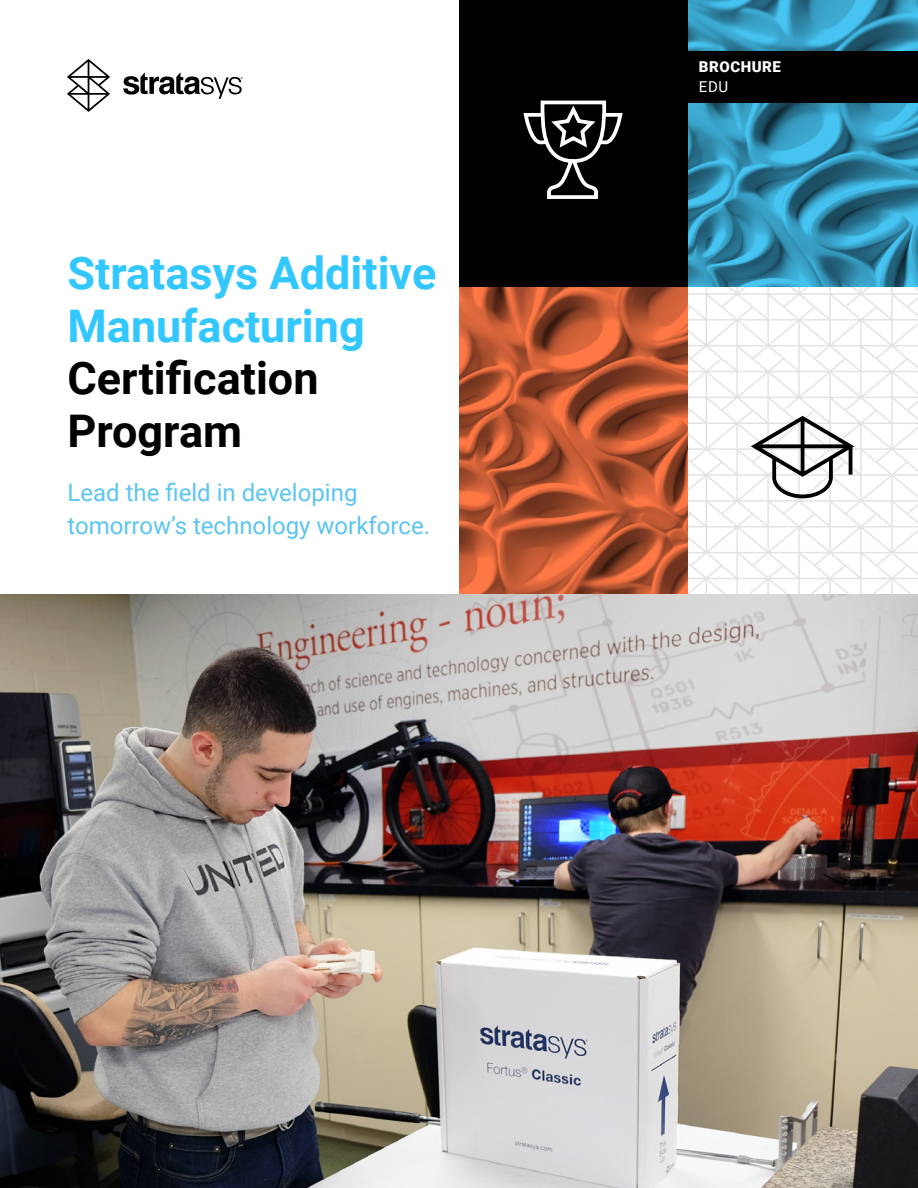
<style>
.page{position:relative;width:918px;height:1188px;background:#fff}
.page>*{position:absolute;margin:0;border:0;box-sizing:border-box;transform-origin:0 0}
.t1{font:700 45px/52.5px "Roboto";color:#32c8ff}
.t2{font:700 45px/52.5px "Roboto";color:#000}
.t3{font:24px/33px "Roboto";color:#5cc4f1}
.t4{font:900 15px "Roboto";letter-spacing:.035em;color:#fff}
.t5{font:15px "Roboto";color:#fff}
</style>
<div class="page">
<img style="left:459px;top:287px;width:229px;height:307px">
<div style="left:459px;top:0;width:229px;height:287px;background:#000"></div>
<svg style="left:688px;top:287px;width:230px;height:307px"></svg>
<img style="left:688px;top:0;width:230px;height:287px">
<div style="left:688px;top:51px;width:230px;height:51px;background:#000"></div>
<svg style="left:123px;top:72px;width:120px;height:27px"></svg>
<svg style="left:67px;top:59px;width:43px;height:53px"></svg>
<img style="left:0;top:594px;width:918px;height:594px">
<svg style="left:751px;top:416px;width:103px;height:82px"></svg>
<svg style="left:523px;top:100px;width:100px;height:99px"></svg>
<h1 class="t1" style="left:68px;top:245px;width:371px">Stratasys Additive<br>Manufacturing</h1>
<h1 class="t2" style="left:68px;top:350px;width:253px">Certification<br>Program</h1>
<p class="t3" style="left:68px;top:475px;width:364px">Lead the field in developing tomorrow’s technology workforce.</p>
<p class="t4" style="left:699px;top:57px;width:84px">BROCHURE</p>
<p class="t5" style="left:699px;top:76px;width:31px">EDU</p>
</div>
